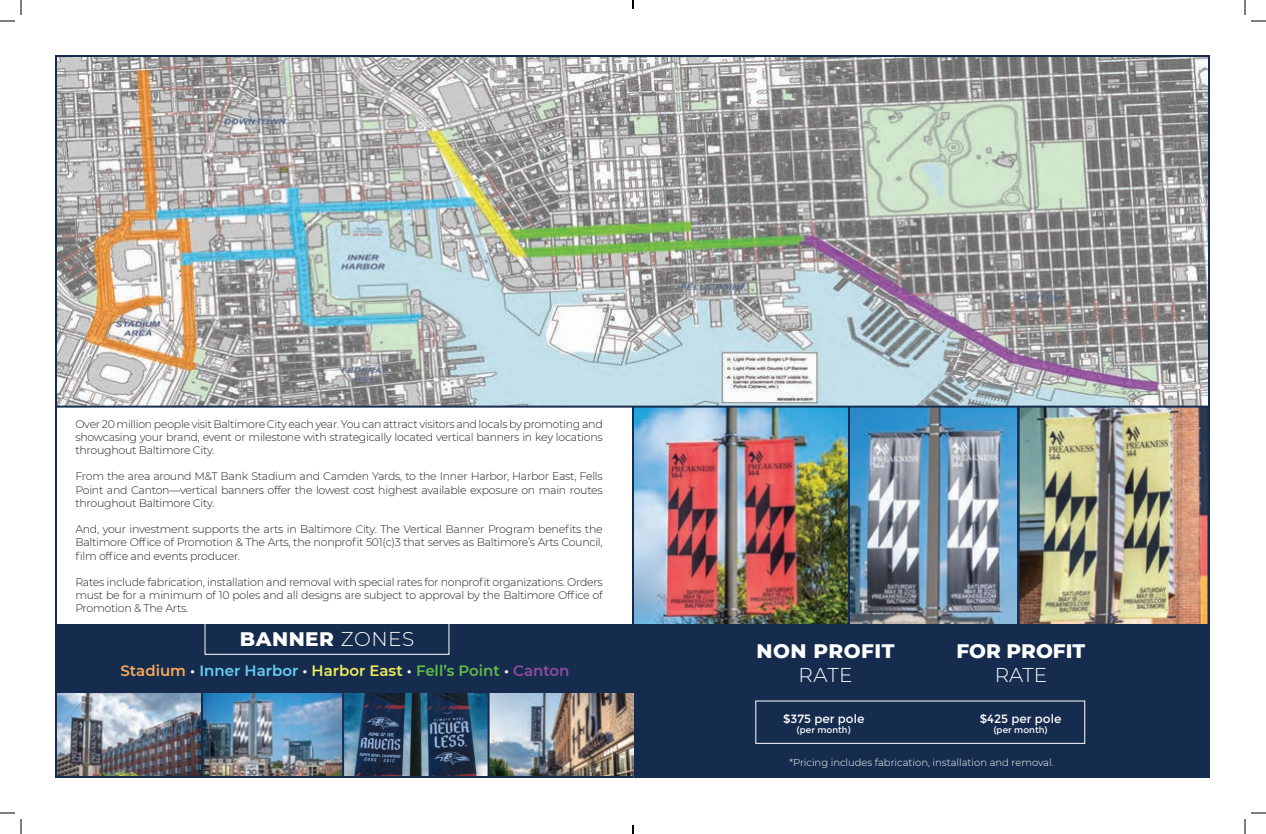
<style>
.page{position:relative;width:1266px;height:834px;background:#fff}
.page>*{position:absolute;margin:0;border:0;box-sizing:border-box;transform-origin:0 0}
.t1{font:800 20px "Montserrat";letter-spacing:.025em;color:#fff}
.t2{font:800 20px "Montserrat";color:#fff}
.t3{font:300 20px "Montserrat";color:#fff}
.t4{font:600 15px "Montserrat";color:#66cef2}
.t5{font:12px "Montserrat";color:#fff}
.t6{font:300 11px/13.2px "Montserrat";letter-spacing:-.025em;color:#231f20;text-align:justify}
.t7{font:300 10px "Montserrat";color:#fff}
.t8{font:9px "Montserrat";color:#fff}
.s1{font-weight:300}
.s2{color:#f9a959}
.s3{color:#fff}
.s4{color:#eeeb5c}
.s5{color:#60bb46}
.s6{color:#8d4e9f}
</style>
<div class="page">
<img style="left:634px;top:408px;width:214px;height:216px">
<img style="left:1020px;top:408px;width:187px;height:216px">
<img style="left:850px;top:408px;width:166px;height:216px">
<hr style="left:848px;top:404px;width:2px;height:255px;background:#152c4e">
<hr style="left:1018px;top:404px;width:2px;height:255px;background:#152c4e">
<div style="left:56px;top:624px;width:1153px;height:153px;background:#152c4e"></div>
<div style="left:755px;top:700px;width:330px;height:44px;border:1px solid #fff"></div>
<img style="left:57px;top:694px;width:285px;height:82px">
<img style="left:344px;top:694px;width:289px;height:82px">
<hr style="left:632px;top:404px;width:2px;height:220px;background:#152c4e">
<hr style="left:201px;top:691px;width:2px;height:86px;background:#152c4e">
<hr style="left:488px;top:691px;width:2px;height:86px;background:#152c4e">
<hr style="left:55px;top:776px;width:578px;height:2px;background:#152c4e">
<img style="left:58px;top:58px;width:1149px;height:347px">
<div style="left:55px;top:55px;width:1155px;height:353px;border:2px solid #152c4e"></div>
<div style="left:205px;top:618px;width:244px;height:37px;border:1px solid #fff"></div>
<svg style="left:0;top:0;width:22px;height:22px"></svg>
<svg style="left:0;top:812px;width:22px;height:22px"></svg>
<svg style="left:1244px;top:0;width:22px;height:22px"></svg>
<svg style="left:1244px;top:812px;width:22px;height:22px"></svg>
<svg style="left:632px;top:0;width:2px;height:9px"></svg>
<svg style="left:632px;top:825px;width:2px;height:9px"></svg>
<p class="t6" style="left:75px;top:417px;width:529px">Over 20 million people visit Baltimore City each year. You can attract visitors and locals by promoting and showcasing your brand, event or milestone with strategically located vertical banners in key locations throughout Baltimore City.</p>
<p class="t6" style="left:75px;top:470px;width:529px">From the area around M&amp;T Bank Stadium and Camden Yards, to the Inner Harbor, Harbor East, Fells Point and Canton—vertical banners offer the lowest cost highest available exposure on main routes throughout Baltimore City.</p>
<p class="t6" style="left:75px;top:522px;width:529px">And, your investment supports the arts in Baltimore City. The Vertical Banner Program benefits the Baltimore Office of Promotion &amp; The Arts, the nonprofit 501(c)3 that serves as Baltimore’s Arts Council, film office and events producer.</p>
<p class="t6" style="left:75px;top:575px;width:529px">Rates include fabrication, installation and removal with special rates for nonprofit organizations. Orders must be for a minimum of 10 poles and all designs are subject to approval by the Baltimore Office of Promotion &amp; The Arts.</p>
<h1 class="t1" style="left:240px;top:624px;width:176px">BANNER <span class="s1">ZONES</span></h1>
<h2 class="t4" style="left:120px;top:660px;width:451px"><span class="s2">Stadium</span> <span class="s3">•</span> Inner Harbor <span class="s3">•</span> <span class="s4">Harbor East</span> <span class="s3">•</span> <span class="s5">Fell’s Point</span> <span class="s3">•</span> <span class="s6">Canton</span></h2>
<h1 class="t1" style="left:757px;top:636px;width:140px">NON PROFIT</h1>
<h1 class="t3" style="left:799px;top:662px;width:55px">RATE</h1>
<p class="t5" style="left:783px;top:711px;width:83px">$375 per pole</p>
<p class="t8" style="left:797px;top:725px;width:55px">(per month)</p>
<h1 class="t2" style="left:957px;top:636px;width:130px">FOR PROFIT</h1>
<h1 class="t3" style="left:995px;top:662px;width:54px">RATE</h1>
<p class="t5" style="left:980px;top:711px;width:83px">$425 per pole</p>
<p class="t8" style="left:994px;top:725px;width:55px">(per month)</p>
<p class="t7" style="left:789px;top:755px;width:266px">*Pricing includes fabrication, installation and removal.</p>
</div>
